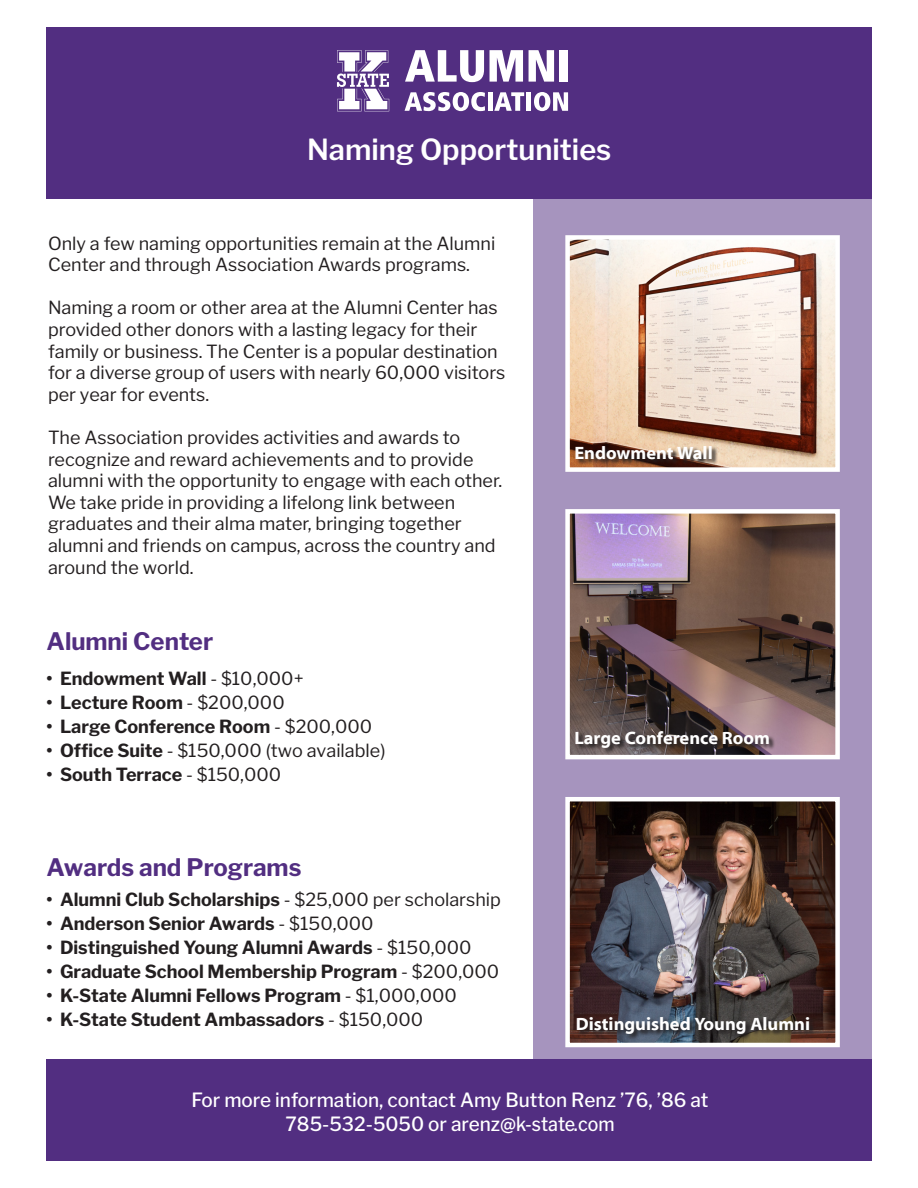
<style>
.page{position:relative;width:918px;height:1188px;background:#fff}
.page>*{position:absolute;margin:0;border:0;box-sizing:border-box;transform-origin:0 0}
.t1{font:600 28.95px "Libre Franklin";color:#fff}
.t2{font:700 24px "Libre Franklin";color:#522e81}
.t3{font:500 19.5px/23.4px "Libre Franklin";color:#fff;text-align:center}
.t4{font:18px/21.6px "Libre Franklin";color:#231f20}
.t5{font:700 18px "Libre Franklin";color:#231f20}
.t6{font:700 18px "Myriad Web Pro";color:#fff}
.s1{font-weight:400}
.s2{font-weight:700}
</style>
<div class="page">
<div style="left:46px;top:27px;width:826px;height:172px;background:#522e81"></div>
<div style="left:46px;top:1059px;width:826px;height:101px;background:#522e81"></div>
<div style="left:533px;top:199px;width:339px;height:868px;background:#a694be"></div>
<img style="left:570px;top:802px;width:265px;height:240px">
<div style="left:565px;top:797px;width:275px;height:250px;border:4px solid #fff"></div>
<img style="left:570px;top:240px;width:265px;height:227px">
<div style="left:565px;top:235px;width:275px;height:237px;border:4px solid #fff"></div>
<svg style="left:576px;top:446px;width:143px;height:20px;background:#6f4f3d"></svg>
<img style="left:570px;top:514px;width:265px;height:240px">
<div style="left:565px;top:509px;width:275px;height:250px;border:4px solid #fff"></div>
<svg style="left:576px;top:731px;width:200px;height:23px;background:#504444"></svg>
<svg style="left:577px;top:1017px;width:239px;height:24px;background:#433e3e"></svg>
<svg style="left:337px;top:50px;width:52px;height:61px"></svg>
<svg style="left:405px;top:50px;width:79px;height:32px"></svg>
<svg style="left:490px;top:50px;width:33px;height:32px"></svg>
<svg style="left:529px;top:50px;width:25px;height:32px"></svg>
<div style="left:560px;top:50px;width:8px;height:32px;background:#fff"></div>
<svg style="left:405px;top:92px;width:80px;height:19px"></svg>
<div style="left:488px;top:92px;width:5px;height:19px;background:#fff"></div>
<svg style="left:494px;top:92px;width:30px;height:19px"></svg>
<div style="left:526px;top:92px;width:5px;height:19px;background:#fff"></div>
<svg style="left:534px;top:92px;width:34px;height:19px"></svg>
<p class="t1" style="left:307px;top:132px;width:306px">Naming Opportunities</p>
<p class="t4" style="left:48px;top:232px;width:449px">Only a few naming opportunities remain at the Alumni<br>Center and through Association Awards programs.</p>
<p class="t4" style="left:48px;top:297px;width:459px">Naming a room or other area at the Alumni Center has provided other donors with a lasting legacy for their family or business. The Center is a popular destination for a diverse group of users with nearly 60,000 visitors per year for events.</p>
<p class="t4" style="left:48px;top:427px;width:456px">The Association provides activities and awards to recognize and reward achievements and to provide alumni with the opportunity to engage with each other.<br>We take pride in providing a lifelong link between graduates and their alma mater, bringing together alumni and friends on campus, across the country and around the world.</p>
<p class="t2" style="left:46px;top:627px;width:168px">Alumni Center</p>
<p class="t5" style="left:46px;top:668px;width:259px">• Endowment Wall <span class="s1">- $10,000+</span></p>
<p class="t5" style="left:46px;top:692px;width:240px">• Lecture Room <span class="s1">- $200,000</span></p>
<p class="t5" style="left:46px;top:716px;width:327px">• Large Conference Room <span class="s1">- $200,000</span></p>
<p class="t4" style="left:46px;top:740px;width:340px"><span class="s2">• Office Suite</span> - $150,000 (two available)</p>
<p class="t5" style="left:46px;top:764px;width:236px">• South Terrace <span class="s1">- $150,000</span></p>
<p class="t2" style="left:46px;top:853px;width:256px">Awards and Programs</p>
<p class="t5" style="left:46px;top:889px;width:456px">• Alumni Club Scholarships <span class="s1">- $25,000 per scholarship</span></p>
<p class="t5" style="left:46px;top:913px;width:329px">• Anderson Senior Awards <span class="s1">- $150,000</span></p>
<p class="t5" style="left:46px;top:937px;width:427px">• Distinguished Young Alumni Awards <span class="s1">- $150,000</span></p>
<p class="t5" style="left:46px;top:961px;width:454px">• Graduate School Membership Program <span class="s1">- $200,000</span></p>
<p class="t5" style="left:46px;top:985px;width:412px">• K-State Alumni Fellows Program <span class="s1">- $1,000,000</span></p>
<p class="t5" style="left:46px;top:1009px;width:378px">• K-State Student Ambassadors <span class="s1">- $150,000</span></p>
<p class="t6" style="left:574px;top:443px;width:140px">Endowment Wall</p>
<p class="t6" style="left:574px;top:728px;width:197px">Large Conference Room</p>
<p class="t6" style="left:576px;top:1014px;width:236px">Distinguished Young Alumni</p>
<p class="t3" style="left:192px;top:1089px;width:518px">For more information, contact Amy Button Renz ’76, ’86 at<br>785-532-5050 or arenz@k-state.com</p>
</div>
